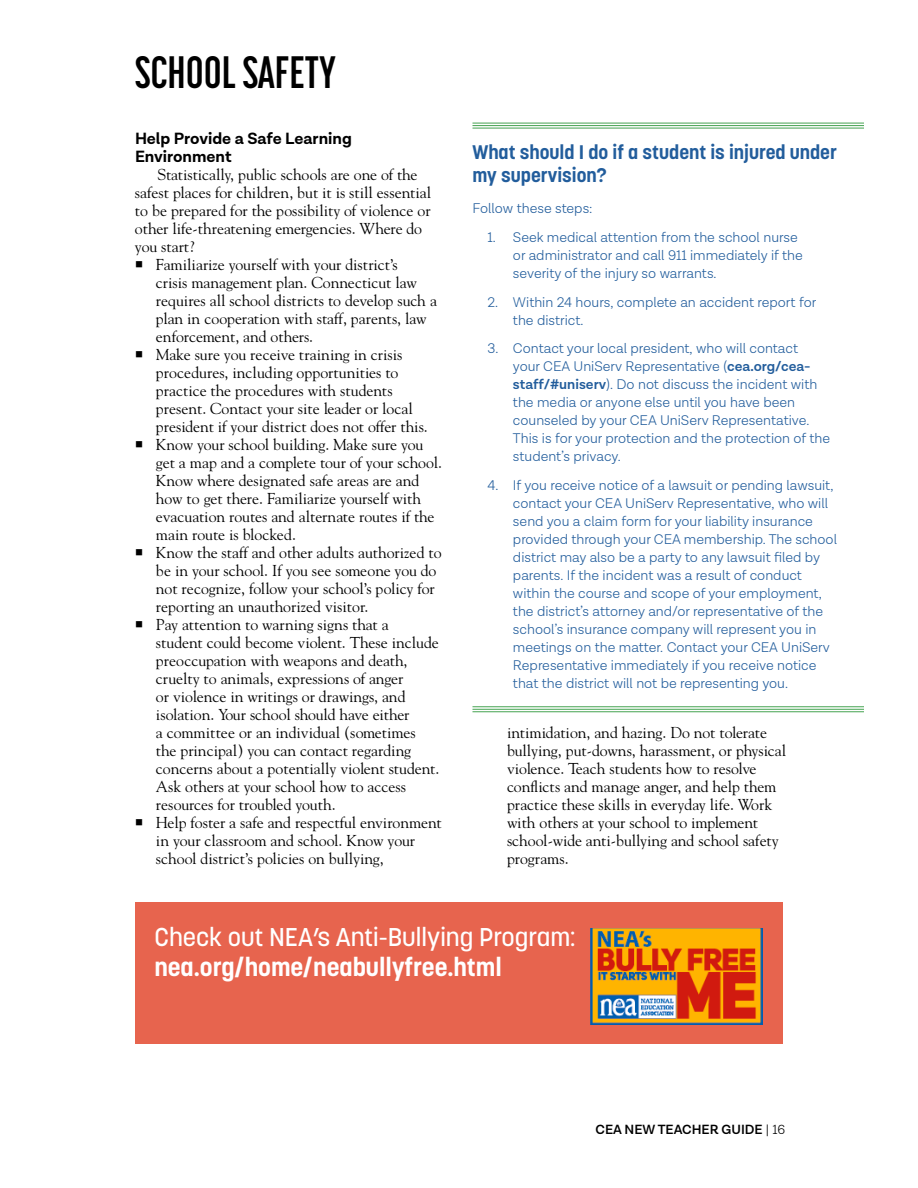
<style>
.page{position:relative;width:918px;height:1188px;background:#fff}
.page>*{position:absolute;margin:0;border:0;box-sizing:border-box;transform-origin:0 0}
.t1{font:700 45px "Korolev Compressed";color:#000}
.t2{font:500 25.5px "Korolev";color:#fff}
.t3{font:700 25.5px "Korolev";color:#fff}
.t4{font:700 19.5px/22.5px "Korolev";color:#225d9c}
.t5{font:700 16.5px/18px "Lota Grotesque";color:#000}
.t6{font:15.75px/18px "Goudy";color:#000}
.t7{font:300 14.25px/18px "Lota Grotesque";color:#225d9c}
.t8{font:600 13.5px "Lota Grotesque";color:#000}
.s1{font-weight:600}
.s2{font-weight:300}
</style>
<div class="page">
<div style="left:135px;top:902px;width:648px;height:142px;background:#e7644e"></div>
<img style="left:591px;top:928px;width:171px;height:97px">
<hr style="left:472px;top:123px;width:392px;height:1px;background:#45a351">
<hr style="left:472px;top:125px;width:392px;height:1px;background:#45a351">
<hr style="left:472px;top:128px;width:392px;height:1px;background:#45a351">
<hr style="left:472px;top:706px;width:392px;height:1px;background:#45a351">
<hr style="left:472px;top:709px;width:392px;height:1px;background:#45a351">
<hr style="left:472px;top:711px;width:392px;height:1px;background:#45a351">
<h1 class="t1" style="left:135px;top:47px;width:203px">SCHOOL SAFETY</h1>
<p class="t5" style="left:135px;top:130px;width:218px">Help Provide a Safe Learning<br>Environment</p>
<p class="t6" style="left:135px;top:165px;width:298px;text-indent:23px">Statistically, public schools are one of the safest places for children, but it is still essential to be prepared for the possibility of violence or other life-threatening emergencies. Where do you start?</p>
<p class="t6" style="left:156px;top:255px;width:283px;text-indent:-21px">○ Familiarize yourself with your district’s<br>crisis management plan. Connecticut law requires all school districts to develop such a plan in cooperation with staff, parents, law enforcement, and others.</p>
<p class="t6" style="left:156px;top:345px;width:273px;text-indent:-21px">○ Make sure you receive training in crisis procedures, including opportunities to practice the procedures with students present. Contact your site leader or local president if your district does not offer this.</p>
<p class="t6" style="left:156px;top:435px;width:288px;text-indent:-21px">○ Know your school building. Make sure you get a map and a complete tour of your school.<br>Know where designated safe areas are and how to get there. Familiarize yourself with evacuation routes and alternate routes if the main route is blocked.</p>
<p class="t6" style="left:156px;top:543px;width:287px;text-indent:-21px">○ Know the staff and other adults authorized to be in your school. If you see someone you do not recognize, follow your school’s policy for reporting an unauthorized visitor.</p>
<p class="t6" style="left:156px;top:615px;width:285px;text-indent:-21px">○ Pay attention to warning signs that a student could become violent. These include preoccupation with weapons and death, cruelty to animals, expressions of anger<br>or violence in writings or drawings, and isolation. Your school should have either<br>a committee or an individual (sometimes the principal) you can contact regarding concerns about a potentially violent student.<br>Ask others at your school how to access resources for troubled youth.</p>
<p class="t6" style="left:156px;top:813px;width:287px;text-indent:-21px">○ Help foster a safe and respectful environment in your classroom and school. Know your school district’s policies on bullying,</p>
<p class="t4" style="left:472px;top:141px;width:366px">What should I do if a student is injured under my supervision?</p>
<p class="t7" style="left:472px;top:199px;width:122px">Follow these steps:</p>
<p class="t7" style="left:513px;top:228px;width:291px;text-indent:-25px">1. Seek medical attention from the school nurse or administrator and call 911 immediately if the severity of the injury so warrants.</p>
<p class="t7" style="left:513px;top:293px;width:305px;text-indent:-25px">2. Within 24 hours, complete an accident report for the district.</p>
<p class="t7" style="left:513px;top:340px;width:319px;text-indent:-25px">3. Contact your local president, who will contact<br>your CEA UniServ Representative (<span class="s1">cea.org/cea&shy;staff/#uniserv</span>). Do not discuss the incident with the media or anyone else until you have been counseled by your CEA UniServ Representative.<br>This is for your protection and the protection of the student’s privacy.</p>
<p class="t7" style="left:513px;top:477px;width:326px;text-indent:-25px">4. If you receive notice of a lawsuit or pending lawsuit, contact your CEA UniServ Representative, who will send you a claim form for your liability insurance provided through your CEA membership. The school district may also be a party to any lawsuit filed by parents. If the incident was a result of conduct within the course and scope of your employment, the district’s attorney and/or representative of the school’s insurance company will represent you in meetings on the matter. Contact your CEA UniServ Representative immediately if you receive notice that the district will not be representing you.</p>
<p class="t6" style="left:507px;top:723px;width:281px">intimidation, and hazing. Do not tolerate bullying, put-downs, harassment, or physical violence. Teach students how to resolve conflicts and manage anger, and help them practice these skills in everyday life. Work with others at your school to implement school-wide anti-bullying and school safety programs.</p>
<h2 class="t2" style="left:154px;top:921px;width:423px">Check out NEA’s Anti-Bullying Program:</h2>
<h2 class="t3" style="left:154px;top:951px;width:349px">nea.org/home/neabullyfree.html</h2>
<p class="t8" style="left:596px;top:1122px;width:191px">CEA NEW TEACHER GUIDE <span class="s2">| 16</span></p>
</div>
